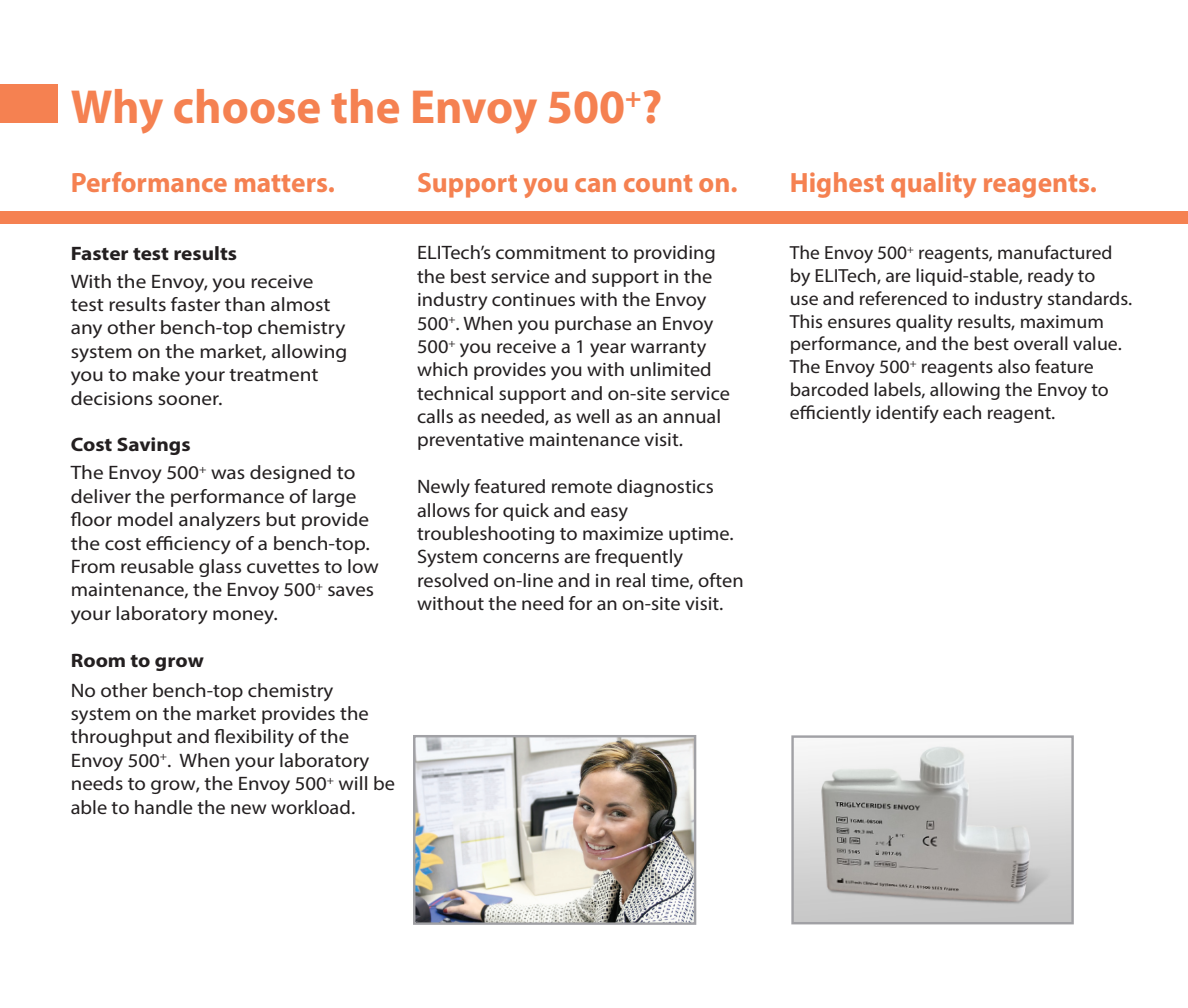
<style>
.page{position:relative;width:1188px;height:1008px;background:#fff}
.page>*{position:absolute;margin:0;border:0;box-sizing:border-box;transform-origin:0 0}
.t1{font:700 48px "Myriad Pro";color:#f58151}
.Paragraph_Style_1{font:700 28px "Myriad Pro";color:#f58151}
.t2{font:19.6px/23.4px "Myriad Pro";color:#231f20;scale:1.09 1}
.t3{font:19.6px/23.4px "Myriad Pro";color:#231f20;scale:1.07 1}
.t4{font:700 19.6px "Myriad Pro";color:#231f20;scale:1.09 1}
.t5{font:19.4px/23.4px "Myriad Pro";color:#231f20;scale:1.05 1}
.t6{font:19px/22.8px "Myriad Pro";color:#231f20}
</style>
<div class="page">
<div style="left:0;top:212px;width:1188px;height:12px;background:#f58151"></div>
<div style="left:0;top:84px;width:58px;height:39px;background:#f58151"></div>
<img style="left:794px;top:740px;width:277px;height:181px">
<div style="left:791px;top:735px;width:283px;height:189px;border:2px solid #a1a1a5"></div>
<img style="left:416px;top:738px;width:277px;height:184px">
<div style="left:413px;top:735px;width:283px;height:190px;border:2px solid #a1a1a5"></div>
<p class="t1" style="left:71px;top:75px;width:593px">Why choose the Envoy 500<sup>+</sup>?</p>
<p class="Paragraph_Style_1" style="left:417px;top:164px;width:322px">Support you can count on.</p>
<p class="Paragraph_Style_1" style="left:71px;top:164px;width:266px">Performance matters.</p>
<p class="Paragraph_Style_1" style="left:790px;top:164px;width:309px">Highest quality reagents.</p>
<p class="t4" style="left:71px;top:240px;width:154px">Faster test results</p>
<p class="t2" style="left:71px;top:269px;width:255px">With the Envoy, you receive test results faster than almost any other bench-top chemistry system on the market, allowing you to make your treatment decisions sooner.</p>
<p class="t4" style="left:71px;top:432px;width:111px">Cost Savings</p>
<p class="t2" style="left:71px;top:461px;width:284px">The Envoy 500<sup>+</sup> was designed to deliver the performance of large floor model analyzers but provide the cost efficiency of a bench-top.<br>From reusable glass cuvettes to low maintenance, the Envoy 500<sup>+</sup> saves your laboratory money.</p>
<p class="t4" style="left:71px;top:647px;width:124px">Room to grow</p>
<p class="t3" style="left:71px;top:678px;width:304px">No other bench-top chemistry system on the market provides the throughput and flexibility of the<br>Envoy 500<sup>+</sup>. When your laboratory needs to grow, the Envoy 500<sup>+</sup> will be able to handle the new workload.</p>
<p class="t5" style="left:417px;top:241px;width:299px">ELITech’s commitment to providing the best service and support in the industry continues with the Envoy 500<sup>+</sup>. When you purchase an Envoy 500<sup>+</sup> you receive a 1 year warranty which provides you with unlimited technical support and on-site service calls as needed, as well as an annual preventative maintenance visit.</p>
<p class="t5" style="left:417px;top:475px;width:313px">Newly featured remote diagnostics allows for quick and easy troubleshooting to maximize uptime.<br>System concerns are frequently resolved on-line and in real time, often without the need for an on-site visit.</p>
<p class="t6" style="left:790px;top:241px;width:344px">The Envoy 500<sup>+</sup> reagents, manufactured by ELITech, are liquid-stable, ready to<br>use and referenced to industry standards.<br>This ensures quality results, maximum performance, and the best overall value.<br>The Envoy 500<sup>+</sup> reagents also feature barcoded labels, allowing the Envoy to efficiently identify each reagent.</p>
</div>
